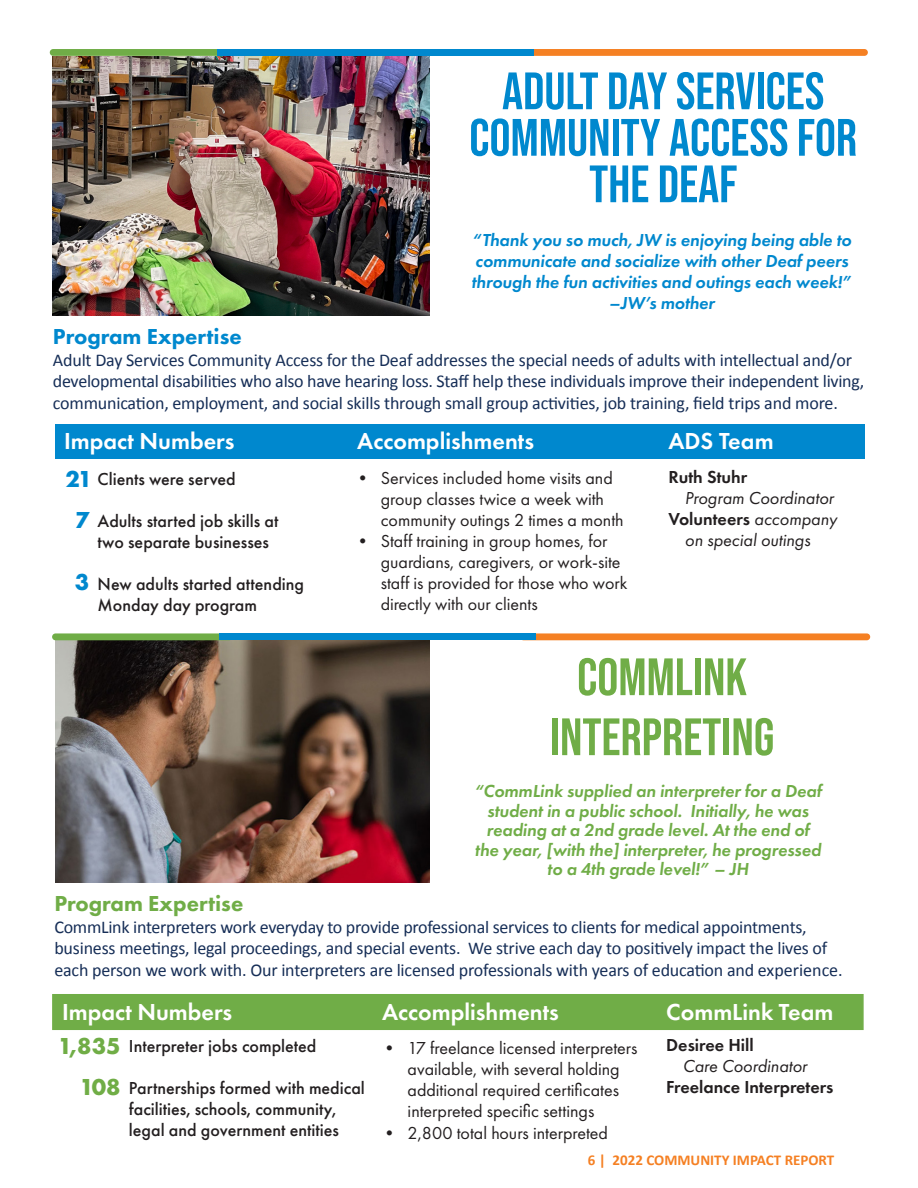
<style>
.page{position:relative;width:918px;height:1188px;background:#fff}
.page>*{position:absolute;margin:0;border:0;box-sizing:border-box;transform-origin:0 0}
.t1{font:52.5px/46.5px "Bebas Neue";color:#0088ce;text-align:center}
.t2{font:52.5px "Bebas Neue";color:#70ad47}
.t3{font:600 24px "Futura PT";color:#fff}
.t4{font:700 24px "Futura PT";color:#70ad46}
.t5{font:700 24px "Futura PT";color:#0088ce}
.t6{font:800 22.5px "Futura PT";color:#0088ce}
.t7{font:800 22.5px "Futura PT";color:#70ad47}
.t8{font:18px/21.6px "Calibri";letter-spacing:-.01em;color:#162e57}
.t9{font:18px/21px "Futura PT";color:#231f20}
.t10{font:500 18px/21px "Futura PT";color:#231f20}
.t11{font:italic 600 18px/19.5px "Futura PT";letter-spacing:-.005em;color:#70ad47;text-align:center}
.t12{font:italic 600 18px/21px "Futura PT";letter-spacing:-.005em;color:#0088ce}
.t13{font:italic 18px/21px "Futura PT";color:#231f20;text-align:center}
.t14{font:600 18px "Futura PT";color:#231f20}
.t15{font:700 15px "Calibri";color:#f58023}
.s1{font-weight:600;font-style:normal}
</style>
<div class="page">
<div style="left:55px;top:424px;width:810px;height:34px;background:#0088ce"></div>
<img style="left:53px;top:56px;width:377px;height:260px">
<div style="left:50px;top:49px;width:180px;height:7px;background:#70ad47;border-radius:3px"></div>
<div style="left:518px;top:49px;width:350px;height:7px;background:#f58023;border-radius:3px"></div>
<div style="left:217px;top:49px;width:316px;height:7px;background:#0088ce"></div>
<div style="left:52px;top:994px;width:812px;height:36px;background:#70ad47"></div>
<img style="left:55px;top:641px;width:375px;height:242px">
<div style="left:52px;top:633px;width:180px;height:7px;background:#70ad47;border-radius:3px"></div>
<div style="left:520px;top:633px;width:350px;height:7px;background:#f58023;border-radius:3px"></div>
<div style="left:220px;top:633px;width:316px;height:7px;background:#0088ce"></div>
<p class="t1" style="left:502px;top:67px;width:324px">ADULT DAY SERVICES</p>
<p class="t1" style="left:469px;top:114px;width:389px">COMMUNITY ACCESS FOR<br>THE DEAF</p>
<p class="t12" style="left:471px;top:229px;width:382px">“Thank you so much, JW is enjoying being able to communicate and socialize with other Deaf peers through the fun activities and outings each week!”</p>
<p class="t12" style="left:609px;top:292px;width:107px">–JW’s mother</p>
<p class="t6" style="left:53px;top:322px;width:190px">Program Expertise</p>
<p class="t8" style="left:53px;top:349px;width:813px">Adult Day Services Community Access for the Deaf addresses the special needs of adults with intellectual and/or developmental disabilities who also have hearing loss. Staff help these individuals improve their independent living, communication, employment, and social skills through small group activities, job training, field trips and more.</p>
<p class="t3" style="left:64px;top:426px;width:172px">Impact Numbers</p>
<p class="t3" style="left:357px;top:426px;width:178px">Accomplishments</p>
<p class="t3" style="left:668px;top:426px;width:107px">ADS Team</p>
<p class="t14" style="left:668px;top:466px;width:80px">Ruth Stuhr</p>
<p class="t13" style="left:685px;top:488px;width:150px">Program Coordinator</p>
<p class="t13" style="left:668px;top:509px;width:170px"><span class="s1">Volunteers</span> accompany on special outings</p>
<p class="t5" style="left:65px;top:463px;width:28px">21</p>
<p class="t5" style="left:75px;top:505px;width:16px">7</p>
<p class="t9" style="left:381px;top:467px;width:245px;text-indent:-27px">• Services included home visits and group classes twice a week with community outings 2 times a month</p>
<p class="t9" style="left:381px;top:530px;width:248px;text-indent:-27px">• Staff training in group homes, for guardians, caregivers, or work-site staff is provided for those who work directly with our clients</p>
<p class="t10" style="left:98px;top:469px;width:140px">Clients were served</p>
<p class="t10" style="left:98px;top:511px;width:182px">Adults started job skills at</p>
<p class="t10" style="left:98px;top:532px;width:173px">two separate businesses</p>
<p class="t10" style="left:98px;top:574px;width:208px">New adults started attending<br>Monday day program</p>
<p class="t5" style="left:75px;top:567px;width:16px">3</p>
<p class="t2" style="left:577px;top:647px;width:171px">COMMLINK</p>
<p class="t2" style="left:550px;top:707px;width:226px">INTERPRETING</p>
<p class="t11" style="left:474px;top:781px;width:349px">“CommLink supplied an interpreter for a Deaf student in a public school. Initially, he was reading at a 2nd grade level. At the end of the year, [with the] interpreter, he progressed</p>
<p class="t11" style="left:547px;top:859px;width:203px">to a 4th grade level!” – JH</p>
<p class="t7" style="left:54px;top:890px;width:190px">Program Expertise</p>
<p class="t8" style="left:54px;top:916px;width:790px">CommLink interpreters work everyday to provide professional services to clients for medical appointments, business meetings, legal proceedings, and special events. We strive each day to positively impact the lives of each person we work with. Our interpreters are licensed professionals with years of education and experience.</p>
<p class="t3" style="left:62px;top:997px;width:172px">Impact Numbers</p>
<p class="t3" style="left:382px;top:997px;width:178px">Accomplishments</p>
<p class="t3" style="left:666px;top:997px;width:169px">CommLink Team</p>
<p class="t14" style="left:666px;top:1034px;width:89px">Desiree Hill</p>
<p class="t13" style="left:683px;top:1056px;width:126px">Care Coordinator</p>
<p class="t14" style="left:666px;top:1076px;width:169px">Freelance Interpreters</p>
<p class="t4" style="left:58px;top:1030px;width:64px">1,835</p>
<p class="t4" style="left:79px;top:1072px;width:43px">108</p>
<p class="t10" style="left:129px;top:1036px;width:189px">Interpreter jobs completed</p>
<p class="t10" style="left:129px;top:1078px;width:237px">Partnerships formed with medical facilities, schools, community, legal and government entities</p>
<p class="t9" style="left:408px;top:1037px;width:231px;text-indent:-27px">• 17 freelance licensed interpreters available, with several holding additional required certificates interpreted specific settings</p>
<p class="t9" style="left:381px;top:1123px;width:229px">• 2,800 total hours interpreted</p>
<p class="t15" style="left:588px;top:1150px;width:248px">6 | 2022 COMMUNITY IMPACT REPORT</p>
</div>
